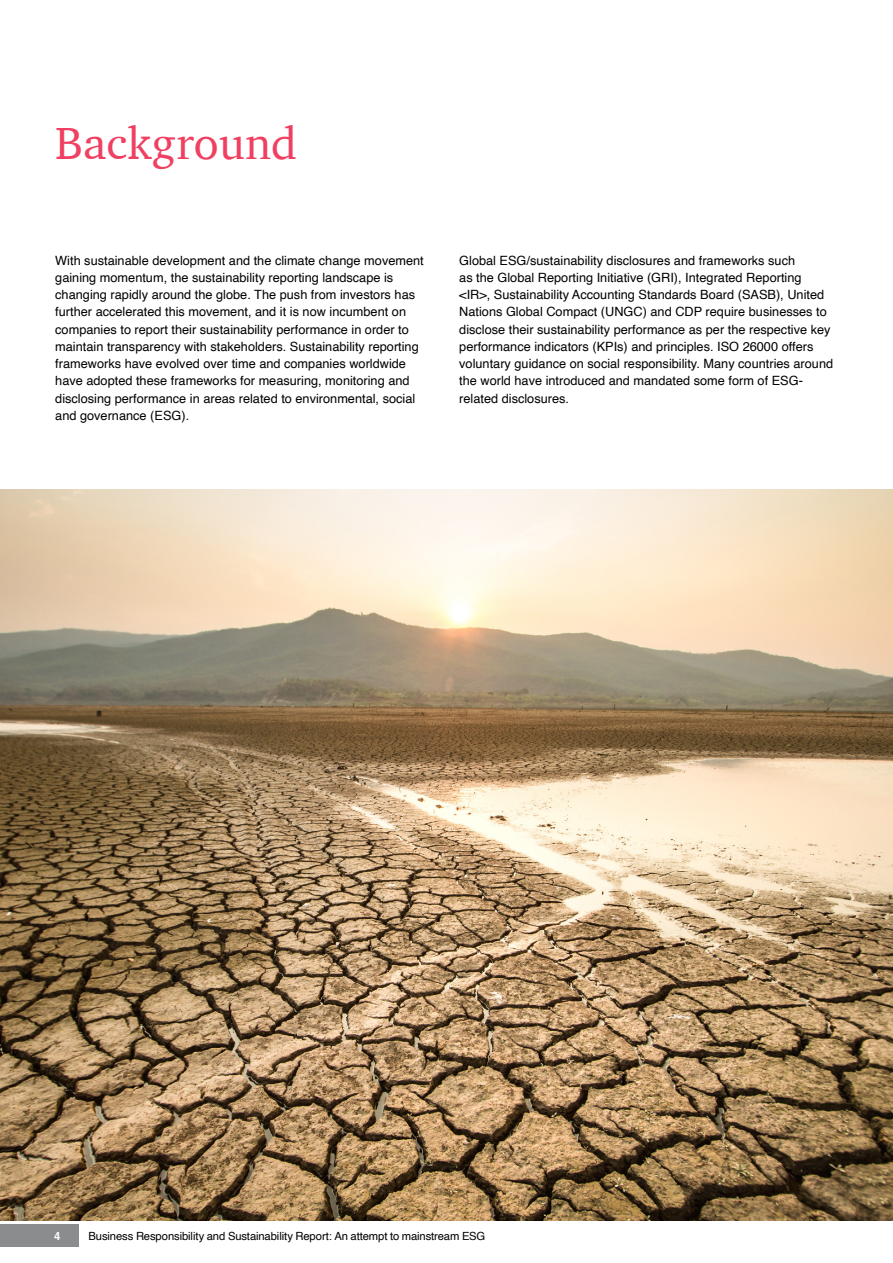
<style>
.page{position:relative;width:893px;height:1263px;background:#fff}
.page>*{position:absolute;margin:0;border:0;box-sizing:border-box;transform-origin:0 0}
.Heading_1{font:46.2px "ITC Charter Com";color:#ef4062}
.Body_Copy{font:12.75px/17.2px "Helvetica";color:#000}
.t1{font:11.25px "Helvetica";letter-spacing:-.01em;color:#000}
.t2{font:700 11.25px "Helvetica";color:#fff}
</style>
<div class="page">
<div style="left:0;top:1225px;width:79px;height:22px;background:#8a8c8e"></div>
<img style="left:0;top:490px;width:893px;height:731px">
<p class="Heading_1" style="left:55px;top:114px;width:244px">Background</p>
<p class="Body_Copy" style="left:55px;top:252px;width:370px">With sustainable development and the climate change movement gaining momentum, the sustainability reporting landscape is changing rapidly around the globe. The push from investors has further accelerated this movement, and it is now incumbent on companies to report their sustainability performance in order to maintain transparency with stakeholders. Sustainability reporting frameworks have evolved over time and companies worldwide have adopted these frameworks for measuring, monitoring and disclosing performance in areas related to environmental, social and governance (ESG).</p>
<p class="Body_Copy" style="left:459px;top:252px;width:375px">Global ESG/sustainability disclosures and frameworks such<br>as the Global Reporting Initiative (GRI), Integrated Reporting &lt;IR&gt;, Sustainability Accounting Standards Board (SASB), United Nations Global Compact (UNGC) and CDP require businesses to disclose their sustainability performance as per the respective key performance indicators (KPIs) and principles. ISO 26000 offers voluntary guidance on social responsibility. Many countries around the world have introduced and mandated some form of ESG&shy;related disclosures.</p>
<p class="t2" style="left:54px;top:1227px;width:8px">4</p>
<p class="t1" style="left:88px;top:1227px;width:398px">Business Responsibility and Sustainability Report: An attempt to mainstream ESG</p>
</div>
